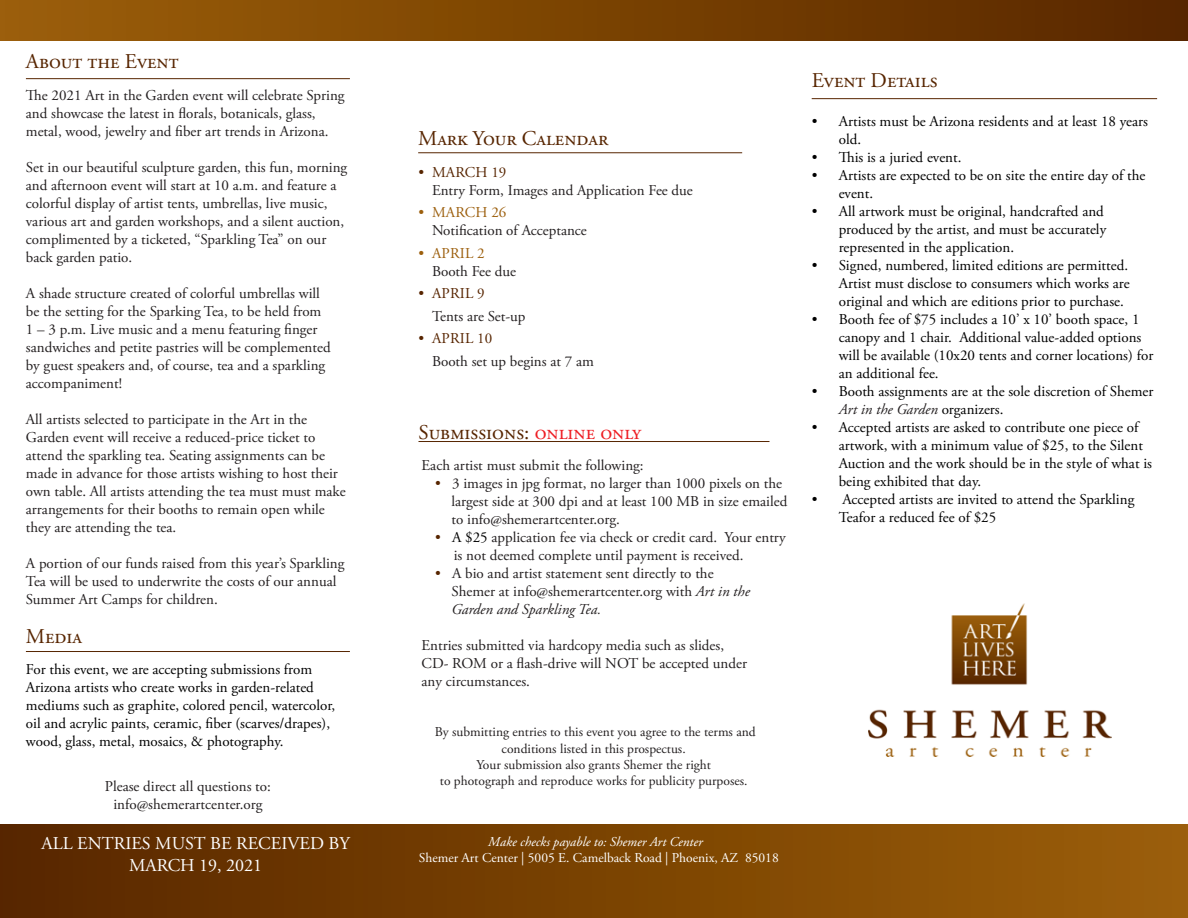
<style>
.page{position:relative;width:1188px;height:918px;background:#fff}
.page>*{position:absolute;margin:0;border:0;box-sizing:border-box;transform-origin:0 0}
.t1{font:21px "Adobe Garamond Pro";color:#572500}
.t2{font:18px "Adobe Garamond Pro";color:#fff}
.t3{font:15px/18px "Adobe Garamond Pro";color:#231f20}
.t4{font:15px/18px "Adobe Garamond Pro";color:#000}
.t5{font:15px "Adobe Garamond Pro";letter-spacing:.015em;color:#572500}
.t6{font:italic 15px "Adobe Garamond Pro";color:#231f20}
.t7{font:15px "Adobe Garamond Pro";letter-spacing:.015em;color:#9c5f0d}
.t8{font:13.5px "Adobe Garamond Pro";color:#231f20}
.t9{font:13.5px "Adobe Garamond Pro";color:#fff}
.t10{font:italic 13.5px "Adobe Garamond Pro";color:#fff}
.s1{color:#ee1d23}
.s2{color:#572500}
.s3{color:#000}
.s4{font-style:italic}
.s5{font-style:italic;color:#231f20}
</style>
<div class="page">
<div style="left:0;top:825px;width:1188px;height:93px;background:linear-gradient(to right,#582600,#9c5f08)"></div>
<div style="left:0;top:0;width:1188px;height:41px;background:linear-gradient(to right,#9c5f09,#582600)"></div>
<hr style="left:26px;top:78px;width:324px;height:1px;background:#572500">
<hr style="left:26px;top:651px;width:324px;height:1px;background:#572500">
<hr style="left:812px;top:98px;width:345px;height:1px;background:#572500">
<hr style="left:418px;top:152px;width:324px;height:1px;background:#572500">
<hr style="left:418px;top:441px;width:352px;height:1px;background:#572500">
<img style="left:869px;top:604px;width:242px;height:153px">
<p class="t1" style="left:26px;top:49px;width:154px">About the Event</p>
<p class="t3" style="left:26px;top:87px;width:320px">The 2021 Art in the Garden event will celebrate Spring and showcase the latest in florals, botanicals, glass, metal, wood, jewelry and fiber art trends in Arizona.</p>
<p class="t3" style="left:26px;top:159px;width:323px">Set in our beautiful sculpture garden, this fun, morning and afternoon event will start at 10 a.m. and feature a colorful display of artist tents, umbrellas, live music, various art and garden workshops, and a silent auction, complimented by a ticketed, “Sparkling Tea” on our back garden patio.</p>
<p class="t3" style="left:26px;top:285px;width:306px">A shade structure created of colorful umbrellas will be the setting for the Sparking Tea, to be held from 1 – 3 p.m. Live music and a menu featuring finger sandwiches and petite pastries will be complemented by guest speakers and, of course, tea and a sparkling accompaniment!</p>
<p class="t3" style="left:26px;top:411px;width:321px">All artists selected to participate in the Art in the Garden event will receive a reduced-price ticket to attend the sparkling tea. Seating assignments can be made in advance for those artists wishing to host their own table. All artists attending the tea must must make arrangements for their booths to remain open while they are attending the tea.</p>
<p class="t3" style="left:26px;top:555px;width:320px">A portion of our funds raised from this year’s Sparkling<br>Tea will be used to underwrite the costs of our annual<br>Summer Art Camps for children.</p>
<p class="t1" style="left:26px;top:624px;width:58px">Media</p>
<p class="t4" style="left:26px;top:661px;width:311px">For this event, we are accepting submissions from Arizona artists who create works in garden-related mediums such as graphite, colored pencil, watercolor, oil and acrylic paints, ceramic, fiber (scarves/drapes), wood, glass, metal, mosaics, &amp; photography.</p>
<p class="t3" style="left:105px;top:778px;width:168px">Please direct all questions to:</p>
<p class="t3" style="left:113px;top:796px;width:150px">info@shemerartcenter.org</p>
<p class="t2" style="left:42px;top:833px;width:310px">ALL ENTRIES MUST BE RECEIVED BY</p>
<p class="t2" style="left:129px;top:855px;width:135px">MARCH 19, 2021</p>
<p class="t1" style="left:418px;top:125px;width:192px">Mark Your Calendar</p>
<p class="t5" style="left:418px;top:163px;width:89px">• MARCH 19</p>
<p class="t3" style="left:432px;top:181px;width:262px">Entry Form, Images and Application Fee due</p>
<p class="t7" style="left:418px;top:203px;width:89px">• MARCH 26</p>
<p class="t3" style="left:432px;top:222px;width:156px">Notification of Acceptance</p>
<p class="t7" style="left:418px;top:244px;width:68px">• APRIL 2</p>
<p class="t3" style="left:432px;top:262px;width:86px">Booth Fee due</p>
<p class="t5" style="left:418px;top:284px;width:68px">• APRIL 9</p>
<p class="t3" style="left:432px;top:307px;width:95px">Tents are Set-up</p>
<p class="t5" style="left:418px;top:329px;width:75px">• APRIL 10</p>
<p class="t3" style="left:432px;top:352px;width:163px">Booth set up begins at 7 am</p>
<p class="t1" style="left:418px;top:419px;width:224px">Submissions: <span class="s1">online only</span></p>
<p class="t3" style="left:422px;top:457px;width:224px">Each artist must submit the following:</p>
<p class="t3" style="left:435px;top:475px;width:349px"><span class="s2">•</span> 3 images in jpg format, no larger than 1000 pixels on the</p>
<p class="t3" style="left:452px;top:493px;width:337px">largest side at 300 dpi and at least 100 MB in size emailed</p>
<p class="t3" style="left:452px;top:511px;width:170px">to info@shemerartcenter.org.</p>
<p class="t3" style="left:454px;top:529px;width:333px;text-indent:-19px"><span class="s2">•</span> <span class="s3">A $25</span> application fee via check or credit card. Your entry is not deemed complete until payment is received.</p>
<p class="t3" style="left:452px;top:565px;width:300px;text-indent:-16px"><span class="s2">•</span> A bio and artist statement sent directly to the<br>Shemer at info@shemerartcenter.org with <span class="s4">Art in the</span></p>
<p class="t6" style="left:452px;top:600px;width:151px">Garden and Sparkling Tea.</p>
<p class="t3" style="left:422px;top:637px;width:304px">Entries submitted via hardcopy media such as slides,</p>
<p class="t3" style="left:422px;top:655px;width:327px">CD- ROM or a flash-drive will NOT be accepted under</p>
<p class="t3" style="left:422px;top:673px;width:110px">any circumstances.</p>
<p class="t8" style="left:435px;top:724px;width:322px">By submitting entries to this event you agree to the terms and</p>
<p class="t8" style="left:502px;top:740px;width:186px">conditions listed in this prospectus.</p>
<p class="t8" style="left:476px;top:756px;width:236px">Your submission also grants Shemer the right</p>
<p class="t8" style="left:440px;top:773px;width:309px">to photograph and reproduce works for publicity purposes.</p>
<p class="t10" style="left:488px;top:834px;width:216px">Make checks payable to: Shemer Art Center</p>
<p class="t9" style="left:419px;top:850px;width:361px">Shemer Art Center | 5005 E. Camelback Road | Phoenix, AZ 85018</p>
<p class="t1" style="left:812px;top:68px;width:127px">Event Details</p>
<p class="t4" style="left:839px;top:113px;width:311px;text-indent:-27px">• Artists must be Arizona residents and at least 18 years old.</p>
<p class="t4" style="left:812px;top:149px;width:151px">• This is a juried event.</p>
<p class="t4" style="left:839px;top:167px;width:308px;text-indent:-27px">• Artists are expected to be on site the entire day of the event.</p>
<p class="t4" style="left:839px;top:203px;width:269px;text-indent:-27px">• All artwork must be original, handcrafted and produced by the artist, and must be accurately represented in the application.</p>
<p class="t4" style="left:839px;top:257px;width:292px;text-align:justify;text-indent:-27px">• Signed, numbered, limited editions are permitted.<br>Artist must disclose to consumers which works are original and which are editions prior to purchase.</p>
<p class="t4" style="left:839px;top:311px;width:316px;text-indent:-27px">• Booth fee of $75 includes a 10’ x 10’ booth space, 1 canopy and 1 chair. Additional value-added options will be available (10x20 tents and corner locations) for an additional fee.</p>
<p class="t4" style="left:839px;top:383px;width:316px;text-indent:-27px">• Booth assignments are at the sole discretion of Shemer<br><span class="s5">Art in the Garden</span> organizers.</p>
<p class="t4" style="left:839px;top:419px;width:315px;text-indent:-27px">• Accepted artists are asked to contribute one piece of artwork, with a minimum value of $25, to the Silent Auction and the work should be in the style of what is being exhibited that day.</p>
<p class="t4" style="left:839px;top:491px;width:297px;text-indent:-27px">• Accepted artists are invited to attend the Sparkling<br>Teafor a reduced fee of $25</p>
</div>
